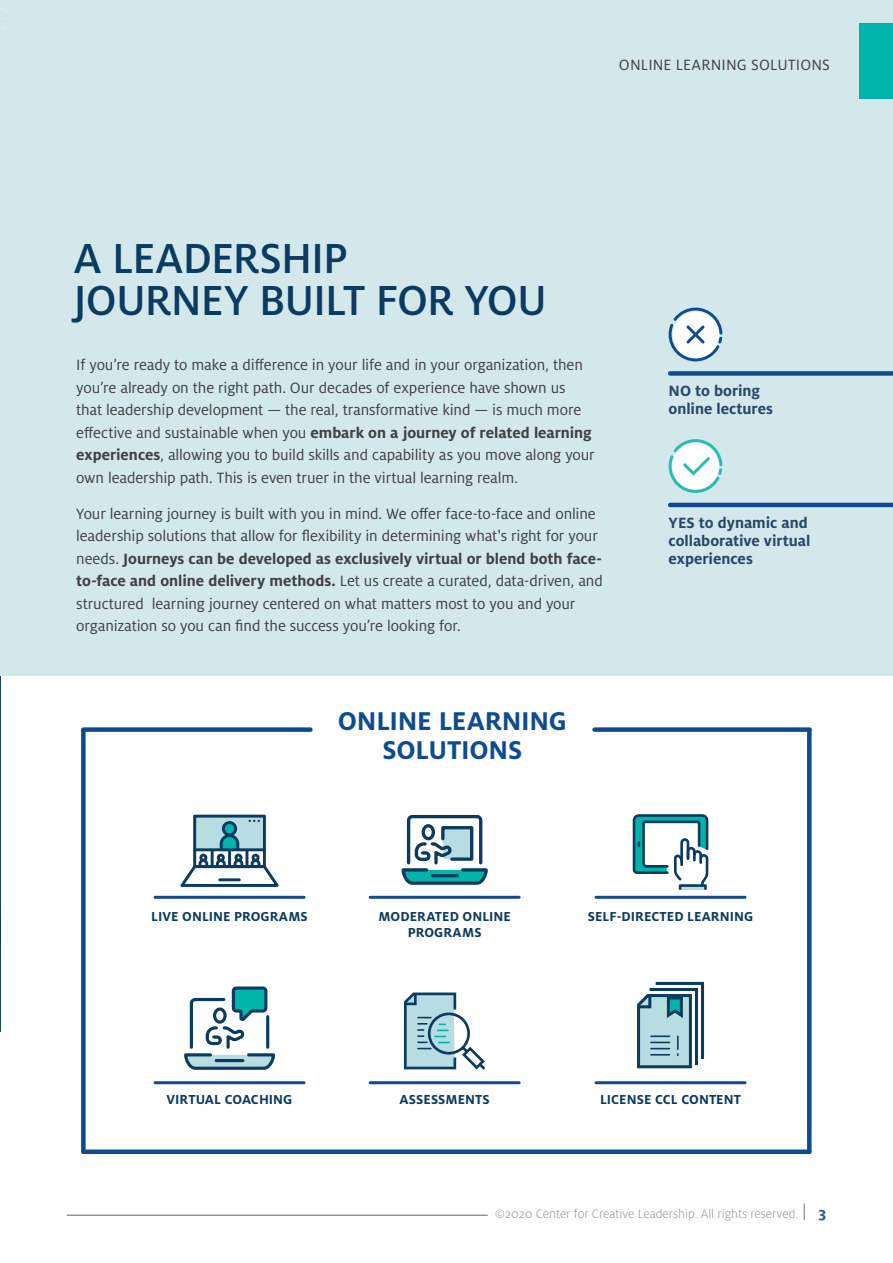
<style>
.page{position:relative;width:893px;height:1263px;background:#fff}
.page>*{position:absolute;margin:0;border:0;box-sizing:border-box;transform-origin:0 0}
.t1{font:500 46.5px/42px "Milo Pro";letter-spacing:-.02em;color:#0b3b60}
.t2{font:700 28.5px/28.8px "Milo Pro";letter-spacing:-.005em;color:#0e4b90;text-align:center}
.t3{font:16.5px/22.5px "Milo Pro";letter-spacing:-.01em;color:#414042}
.t4{font:700 16.5px/18px "Milo Pro";color:#28476a}
.t5{font:16.5px "Milo Pro";letter-spacing:.01em;color:#414042}
.t6{font:700 14.4px/16.8px "Milo Pro";letter-spacing:.005em;color:#0b3b60;text-align:center}
.t7{font:300 13.5px "Milo Pro";color:#939598}
.s1{font-weight:700}
.s2{font-size:16.5px;color:#414042}
.s3{font-weight:700;font-size:16.5px;color:#305797}
</style>
<div class="page">
<hr style="left:67px;top:1214px;width:421px;height:2px;background:#939598">
<hr style="left:0;top:0;width:1px;height:1032px;background:#0b3b60">
<div style="left:1px;top:0;width:892px;height:675px;background:#d2e8eb"></div>
<div style="left:670px;top:371px;width:223px;height:5px;background:#0e4b90"></div>
<hr style="left:670px;top:503px;width:223px;height:4px;background:#0e4b90">
<div style="left:860px;top:23px;width:33px;height:76px;background:#00b4ab"></div>
<img style="left:0;top:0;width:1px;height:188px">
<svg style="left:679px;top:888px;width:28px;height:2px"></svg>
<svg style="left:632px;top:814px;width:77px;height:74px"></svg>
<svg style="left:401px;top:814px;width:87px;height:71px"></svg>
<svg style="left:180px;top:815px;width:99px;height:72px"></svg>
<hr style="left:155px;top:896px;width:149px;height:3px;background:#0e4b90">
<hr style="left:155px;top:1081px;width:149px;height:3px;background:#0e4b90">
<hr style="left:370px;top:1081px;width:149px;height:3px;background:#0e4b90">
<hr style="left:596px;top:1081px;width:149px;height:3px;background:#0e4b90">
<hr style="left:370px;top:896px;width:149px;height:3px;background:#0e4b90">
<hr style="left:596px;top:896px;width:149px;height:3px;background:#0e4b90">
<svg style="left:184px;top:986px;width:91px;height:84px"></svg>
<div style="left:83px;top:727px;width:227px;height:5px;background:#0e4b90"></div>
<div style="left:81px;top:730px;width:5px;height:422px;background:#0e4b90"></div>
<div style="left:594px;top:727px;width:216px;height:5px;background:#0e4b90"></div>
<svg style="left:807px;top:730px;width:4px;height:422px;fill:#0e4b90"></svg>
<div style="left:83px;top:1149px;width:726px;height:5px;background:#0e4b90"></div>
<svg style="left:404px;top:992px;width:81px;height:78px"></svg>
<svg style="left:637px;top:982px;width:67px;height:86px"></svg>
<svg style="left:669px;top:308px;width:53px;height:53px"></svg>
<svg style="left:669px;top:439px;width:53px;height:54px"></svg>
<p class="t5" style="left:619px;top:56px;width:213px">ONLINE LEARNING SOLUTIONS</p>
<h1 class="t1" style="left:74px;top:237px;width:475px">A LEADERSHIP<br>JOURNEY BUILT FOR YOU</h1>
<p class="t3" style="left:76px;top:354px;width:520px">If you’re ready to make a difference in your life and in your organization, then you’re already on the right path. Our decades of experience have shown us that leadership development — the real, transformative kind — is much more effective and sustainable when you <span class="s1">embark on a journey of related learning experiences</span>, allowing you to build skills and capability as you move along your own leadership path. This is even truer in the virtual learning realm.</p>
<p class="t3" style="left:76px;top:502px;width:528px">Your learning journey is built with you in mind. We offer face-to-face and online leadership solutions that allow for flexibility in determining what's right for your needs. <span class="s1">Journeys can be developed as exclusively virtual or blend both face&shy;to-face and online delivery methods.</span> Let us create a curated, data-driven, and structured learning journey centered on what matters most to you and your organization so you can find the success you’re looking for.</p>
<h2 class="t2" style="left:338px;top:707px;width:231px">ONLINE LEARNING<br>SOLUTIONS</h2>
<p class="t4" style="left:669px;top:381px;width:106px">NO to boring online lectures</p>
<p class="t4" style="left:669px;top:514px;width:143px">YES to dynamic and collaborative virtual experiences</p>
<p class="t6" style="left:151px;top:908px;width:158px">LIVE ONLINE PROGRAMS</p>
<p class="t6" style="left:167px;top:1091px;width:127px">VIRTUAL COACHING</p>
<p class="t6" style="left:378px;top:908px;width:134px">MODERATED ONLINE<br>PROGRAMS</p>
<p class="t6" style="left:399px;top:1091px;width:92px">ASSESSMENTS</p>
<p class="t6" style="left:588px;top:908px;width:167px">SELF-DIRECTED LEARNING</p>
<p class="t6" style="left:600px;top:1091px;width:143px">LICENSE CCL CONTENT</p>
<p class="t7" style="left:495px;top:1206px;width:333px">©2020 Center for Creative Leadership. All rights reserved. <span class="s2">|</span> <span class="s3">3</span></p>
</div>
